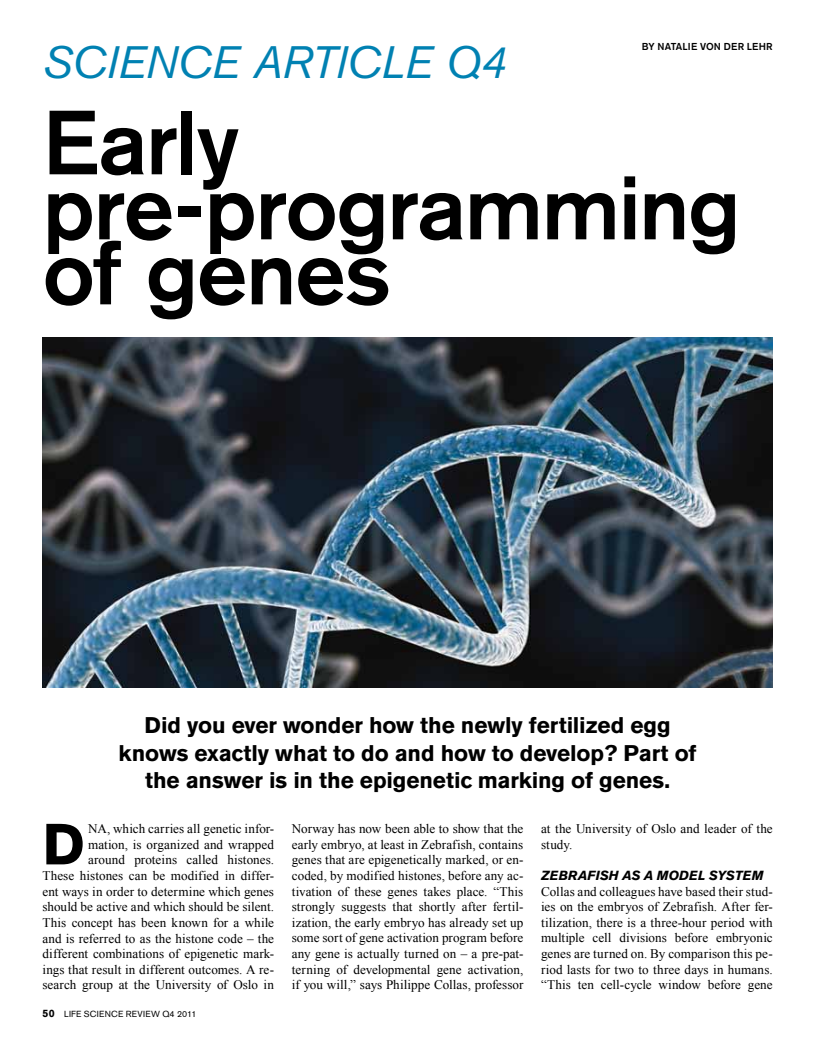
<style>
.page{position:relative;width:833px;height:1053px;background:#fff}
.page>*{position:absolute;margin:0;border:0;box-sizing:border-box;transform-origin:0 0}
.t1{font:500 90px/65px "Akzidenz Grotesk BE";letter-spacing:-.02em;color:#000}
.t2{font:700 57.38px "Akzidenz Grotesk BE";color:#000}
.t3{font:italic 45px "Akzidenz Grotesk BE";letter-spacing:-.01em;color:#0081b2}
.t4{font:700 22.5px/27.5px "Akzidenz Grotesk BE";letter-spacing:-.005em;color:#000;text-align:center}
.t5{font:13.12px/15.6px "Times New Roman";letter-spacing:.005em;color:#000;text-align:justify}
.t6{font:italic 700 13.12px "Akzidenz Grotesk BE";letter-spacing:.01em;color:#000}
.t7{font:500 10px "Akzidenz Grotesk BE";letter-spacing:.025em;color:#000}
.t8{font:8.75px "Akzidenz Grotesk BE";letter-spacing:.025em;color:#000}
.s1{font-weight:700;font-size:10.62px}
</style>
<div class="page">
<img style="left:43px;top:337px;width:729px;height:350px">
<h3 class="t3" style="left:43px;top:35px;width:466px">SCIENCE A RTICLE Q4</h3>
<p class="t7" style="left:641px;top:41px;width:132px">by Natalie von der Lehr</p>
<h1 class="t1" style="left:43px;top:110px;width:699px">Early pre-programming of genes</h1>
<h3 class="t4" style="left:119px;top:711px;width:579px">Did you ever wonder how the newly fertilized egg knows exactly what to do and how to develop? Part of the answer is in the epigenetic marking of genes.</h3>
<p class="t5" style="left:43px;top:820px;width:233px;text-align:right">NA, which carries all genetic infor-<br>mation, is organized and wrapped<br>around proteins called histones.<br>These histones can be modified in differ&shy;ent ways in order to determine which genes should be active and which should be silent.<br>This concept has been known for a while and is referred to as the histone code – the different combinations of epigenetic mark&shy;ings that result in different outcomes. A re&shy;search group at the University of Oslo in</p>
<p class="t5" style="left:292px;top:820px;width:233px">Norway has now been able to show that the early embryo, at least in Zebrafish, contains genes that are epigenetically marked, or en&shy;coded, by modified histones, before any ac&shy;tivation of these genes takes place. “This strongly suggests that shortly after fertil&shy;ization, the early embryo has already set up some sort of gene activation program before any gene is actually turned on – a pre-pat&shy;terning of developmental gene activation, if you will,” says Philippe Collas, professor</p>
<p class="t5" style="left:541px;top:820px;width:233px">at the University of Oslo and leader of the study.</p>
<h2 class="t2" style="left:43px;top:811px;width:43px">D</h2>
<p class="t6" style="left:541px;top:867px;width:224px">ZEBRAFISH AS A MODEL SYSTEM</p>
<p class="t5" style="left:541px;top:883px;width:233px">Collas and colleagues have based their stud&shy;ies on the embryos of Zebrafish. After fer&shy;tilization, there is a three-hour period with multiple cell divisions before embryonic genes are turned on. By comparison this pe&shy;riod lasts for two to three days in humans. “This ten cell-cycle window before gene</p>
<p class="t8" style="left:43px;top:1008px;width:48px"><span class="s1">50</span> LI FE SCIENCE</p>
<p class="t8" style="left:126px;top:1008px;width:73px">REVIEW Q4 2011</p>
</div>
